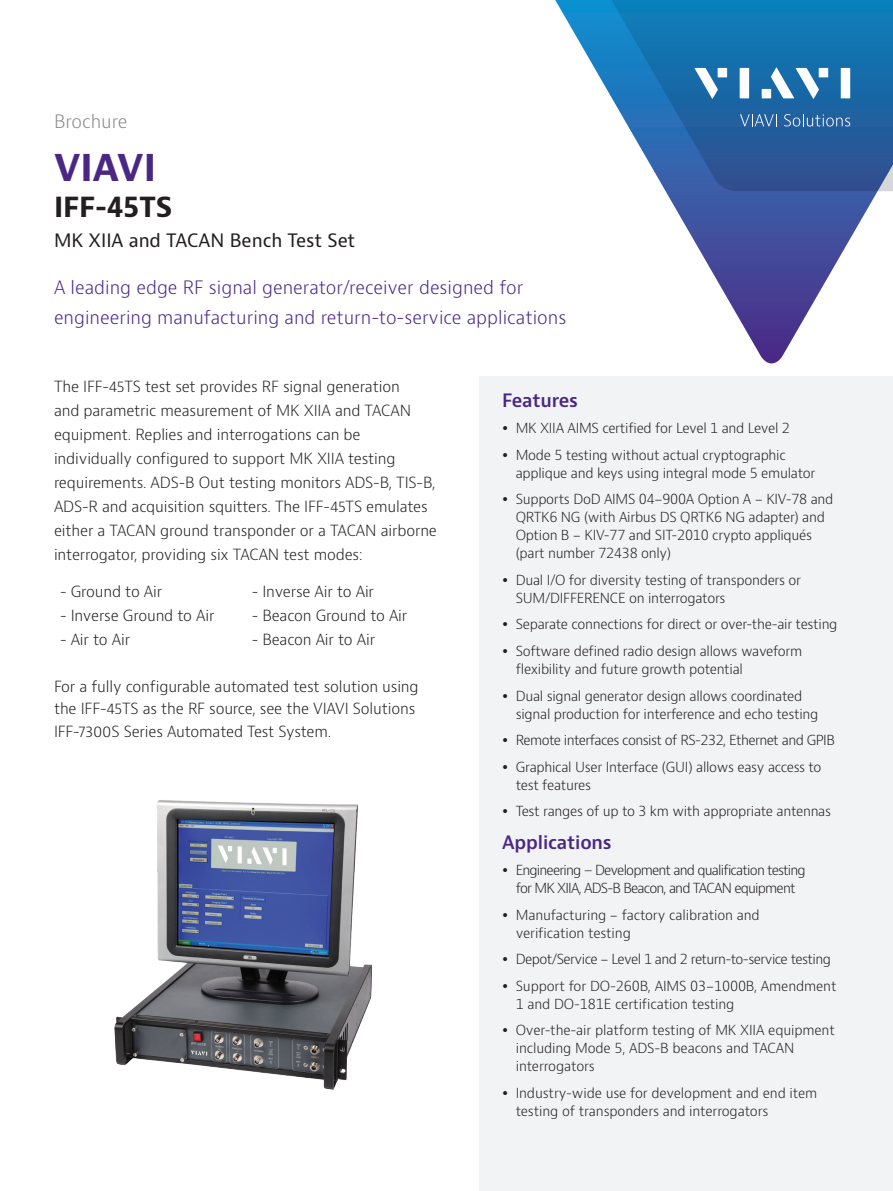
<style>
.page{position:relative;width:893px;height:1191px;background:#fff}
.page>*{position:absolute;margin:0;border:0;box-sizing:border-box;transform-origin:0 0}
.H1_Brand_Sub-Brand_24{font:700 36px "Bernino Sans";color:#4a2785}
.H2_Product_18_24{font:700 27px "Bernino Sans";color:#231f20}
.P_Intro_12_20{font:300 18px/30px "Bernino Sans";color:#4a2785}
.H3_Product_Descriptor_12_20{font:18px "Bernino Sans";color:#231f20}
.H2_Bullet_Heading_Purple_12_16{font:600 18px "Bernino Sans";letter-spacing:-.01em;color:#4a2785}
.P_DocType{font:300 18px "Bernino Sans";color:#87898c}
.P_10_16{font:300 15px/24px "Bernino Sans";letter-spacing:-.01em;color:#231f20}
.t1{font:300 13.5px/18px "Bernino Sans";letter-spacing:-.02em;color:#231f20}
.t2{font:300 13.5px "Bernino Sans";letter-spacing:-.04em;color:#231f20}
.t3{font:300 13.5px/18px "Bernino Sans";letter-spacing:-.06em;color:#231f20}
</style>
<div class="page">
<svg style="left:665px;top:191px;width:213px;height:172px"></svg>
<svg style="left:555px;top:0;width:338px;height:191px"></svg>
<svg style="left:740px;top:114px;width:37px;height:12px"></svg>
<svg style="left:784px;top:114px;width:66px;height:12px"></svg>
<svg style="left:694px;top:68px;width:24px;height:31px"></svg>
<div style="left:718px;top:68px;width:9px;height:9px;background:#fff"></div>
<div style="left:740px;top:68px;width:9px;height:30px;background:#fff"></div>
<div style="left:819px;top:68px;width:9px;height:9px;background:#fff"></div>
<div style="left:841px;top:68px;width:9px;height:30px;background:#fff"></div>
<svg style="left:771px;top:67px;width:48px;height:32px"></svg>
<div style="left:762px;top:89px;width:9px;height:9px;background:#fff"></div>
<div style="left:479px;top:376px;width:414px;height:815px;background:#f2f3f4"></div>
<img style="left:114px;top:800px;width:258px;height:290px">
<p class="P_DocType" style="left:54px;top:109px;width:75px">Brochure</p>
<p class="H1_Brand_Sub-Brand_24" style="left:54px;top:144px;width:104px">VIAVI</p>
<p class="H2_Product_18_24" style="left:54px;top:189px;width:120px">IFF-45TS</p>
<p class="H3_Product_Descriptor_12_20" style="left:54px;top:228px;width:303px">MK XIIA and TACAN Bench Test Set</p>
<p class="P_Intro_12_20" style="left:54px;top:272px;width:514px">A leading edge RF signal generator/receiver designed for engineering manufacturing and return-to-service applications</p>
<p class="P_10_16" style="left:54px;top:375px;width:384px">The IFF-45TS test set provides RF signal generation<br>and parametric measurement of MK XIIA and TACAN equipment. Replies and interrogations can be individually configured to support MK XIIA testing requirements. ADS-B Out testing monitors ADS-B, TIS-B, ADS-R and acquisition squitters. The IFF-45TS emulates either a TACAN ground transponder or a TACAN airborne interrogator, providing six TACAN test modes:</p>
<p class="P_10_16" style="left:60px;top:580px;width:104px">- Ground to Air</p>
<p class="P_10_16" style="left:252px;top:580px;width:124px">- Inverse Air to Air</p>
<p class="P_10_16" style="left:60px;top:604px;width:156px">- Inverse Ground to Air</p>
<p class="P_10_16" style="left:252px;top:604px;width:157px">- Beacon Ground to Air</p>
<p class="P_10_16" style="left:60px;top:628px;width:72px">- Air to Air</p>
<p class="P_10_16" style="left:252px;top:628px;width:125px">- Beacon Air to Air</p>
<p class="P_10_16" style="left:54px;top:675px;width:366px;line-height:22.5px">For a fully configurable automated test solution using the IFF-45TS as the RF source, see the VIAVI Solutions<br>IFF-7300S Series Automated Test System.</p>
<p class="H2_Bullet_Heading_Purple_12_16" style="left:502px;top:389px;width:77px">Features</p>
<p class="t1" style="left:516px;top:420px;width:276px">MK XIIA AIMS certified for Level 1 and Level 2</p>
<p class="t1" style="left:516px;top:446px;width:301px">Mode 5 testing without actual cryptographic applique and keys using integral mode 5 emulator</p>
<p class="t1" style="left:516px;top:491px;width:319px">Supports DoD AIMS 04-900A Option A - KIV-78 and QRTK6 NG (with Airbus DS QRTK6 NG adapter) and Option B - KIV-77 and SIT-2010 crypto appliqués (part number 72438 only)</p>
<p class="t1" style="left:516px;top:571px;width:287px">Dual I/O for diversity testing of transponders or<br>SUM/DIFFERENCE on interrogators</p>
<p class="t1" style="left:516px;top:616px;width:323px">Separate connections for direct or over-the-air testing</p>
<p class="t1" style="left:516px;top:642px;width:288px">Software defined radio design allows waveform flexibility and future growth potential</p>
<p class="t1" style="left:516px;top:687px;width:304px">Dual signal generator design allows coordinated signal production for interference and echo testing</p>
<p class="t2" style="left:516px;top:731px;width:321px">Remote interfaces consist of RS-232, Ethernet and GPIB</p>
<p class="t1" style="left:516px;top:758px;width:307px">Graphical User Interface (GUI) allows easy access to test features</p>
<p class="t1" style="left:516px;top:802px;width:317px">Test ranges of up to 3 km with appropriate antennas</p>
<p class="H2_Bullet_Heading_Purple_12_16" style="left:502px;top:830px;width:111px">Applications</p>
<p class="t3" style="left:516px;top:861px;width:292px">Engineering – Development and qualification testing for MK XIIA, ADS-B Beacon, and TACAN equipment</p>
<p class="t1" style="left:516px;top:906px;width:245px">Manufacturing - factory calibration and verification testing</p>
<p class="t2" style="left:516px;top:950px;width:317px">Depot/Service - Level 1 and 2 return-to-service testing</p>
<p class="t1" style="left:516px;top:977px;width:322px">Support for DO-260B, AIMS 03-1000B, Amendment<br>1 and DO-181E certification testing</p>
<p class="t1" style="left:516px;top:1021px;width:321px">Over-the-air platform testing of MK XIIA equipment including Mode 5, ADS-B beacons and TACAN interrogators</p>
<p class="t1" style="left:516px;top:1084px;width:303px">Industry-wide use for development and end item testing of transponders and interrogators</p>
</div>
